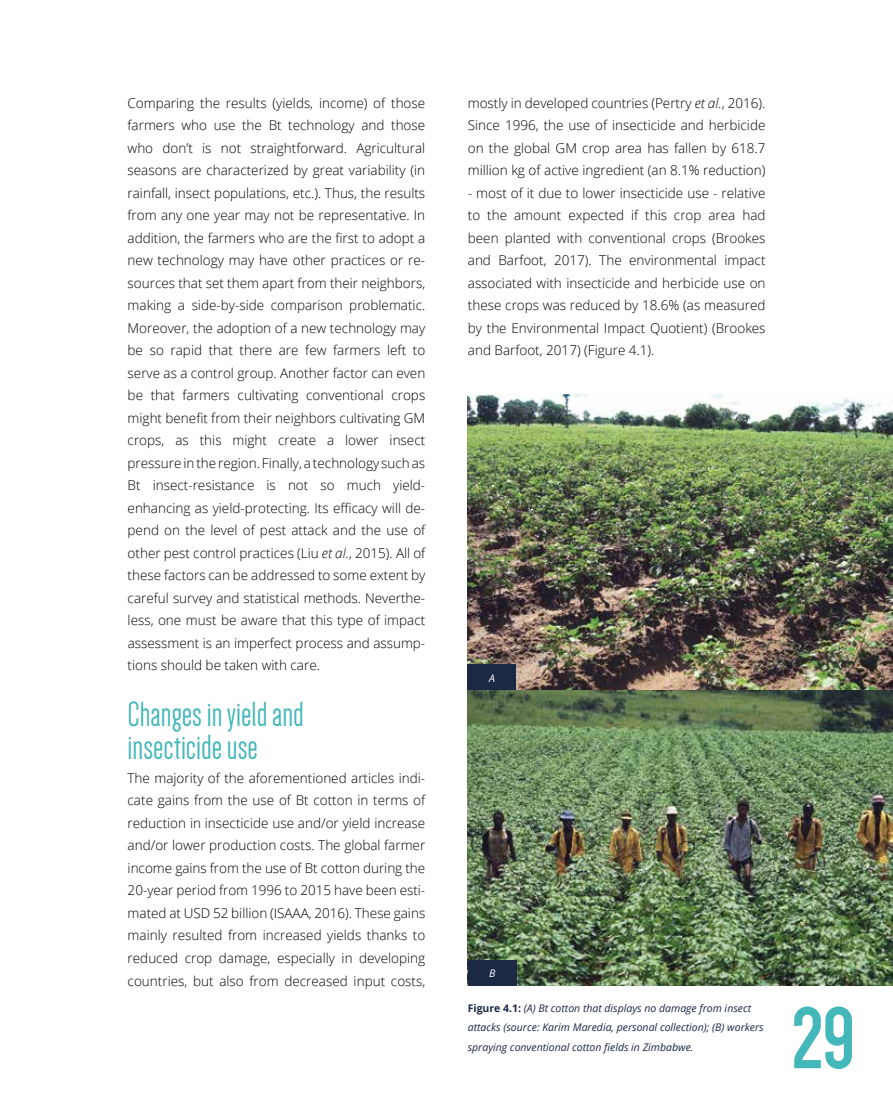
<style>
.page{position:relative;width:893px;height:1106px;background:#fff}
.page>*{position:absolute;margin:0;border:0;box-sizing:border-box;transform-origin:0 0}
.t1{font:700 90px "Dense";color:#43b7ba}
.t2{font:36px/33px "Dense";color:#43b7ba}
.t3{font:300 13.5px/22.5px "Open Sans";color:#000;text-align:justify}
.t4{font:italic 10.5px/19.5px "Open Sans";color:#1b2944}
.t5{font:italic 10.5px "Open Sans";color:#fff}
.s1{font-style:italic}
.s2{font-weight:700;font-style:normal}
</style>
<div class="page">
<img style="left:468px;top:394px;width:425px;height:591px">
<div style="left:468px;top:665px;width:48px;height:25px;background:#1b2944"></div>
<div style="left:468px;top:960px;width:49px;height:25px;background:#1b2944"></div>
<p class="t3" style="left:128px;top:91px;width:299px">Comparing the results (yields, income) of those farmers who use the Bt technology and those who don’t is not straightforward. Agricultural seasons are characterized by great variability (in rainfall, insect populations, etc.). Thus, the results from any one year may not be representative. In addition, the farmers who are the first to adopt a new technology may have other practices or re&shy;sources that set them apart from their neighbors, making a side-by-side comparison problematic.<br>Moreover, the adoption of a new technology may be so rapid that there are few farmers left to serve as a control group. Another factor can even be that farmers cultivating conventional crops might benefit from their neighbors cultivating GM crops, as this might create a lower insect pressure inthe region. Finally, a technology suchas Bt insect-resistance is not so much yield&shy;enhancing as yield-protecting. Its efficacy will de&shy;pend on the level of pest attack and the use of other pest control practices (Liu <span class="s1">et al.</span>, 2015). All of these factors can be addressed to some extent by careful survey and statistical methods. Neverthe&shy;less, one must be aware that this type of impact assessment is an imperfect process and assump&shy;tions should be taken with care.</p>
<h2 class="t2" style="left:128px;top:698px;width:178px">Changes in yield and insecticide use</h2>
<p class="t3" style="left:128px;top:766px;width:299px">The majority of the aforementioned articles indi&shy;cate gains from the use of Bt cotton in terms of reduction in insecticide use and/or yield increase and/or lower production costs. The global farmer income gains from the use of Bt cotton during the 20-year period from 1996 to 2015 have been esti&shy;mated at USD 52 billion (ISAAA, 2016). These gains mainly resulted from increased yields thanks to reduced crop damage, especially in developing countries, but also from decreased input costs,</p>
<p class="t3" style="left:468px;top:91px;width:299px">mostly in developed countries (Pertry <span class="s1">et al.</span>, 2016).<br>Since 1996, the use of insecticide and herbicide on the global GM crop area has fallen by 618.7 million kg of active ingredient (an 8.1% reduction)</p>
<p class="t3" style="left:468px;top:181px;width:299px">- most of it due to lower insecticide use - relative to the amount expected if this crop area had been planted with conventional crops (Brookes and Barfoot, 2017). The environmental impact associated with insecticide and herbicide use on these crops was reduced by 18.6% (as measured by the Environmental Impact Quotient) (Brookes and Barfoot, 2017) (Figure 4.1).</p>
<p class="t5" style="left:489px;top:670px;width:7px">A</p>
<p class="t5" style="left:489px;top:966px;width:8px">B</p>
<p class="t4" style="left:468px;top:997px;width:298px"><span class="s2">Figure 4.1:</span> (A) Bt cotton that displays no damage from insect attacks (source: Karim Maredia, personal collection); (B) workers spraying conventional cotton fields in Zimbabwe.</p>
<h1 class="t1" style="left:792px;top:994px;width:64px">29</h1>
</div>
